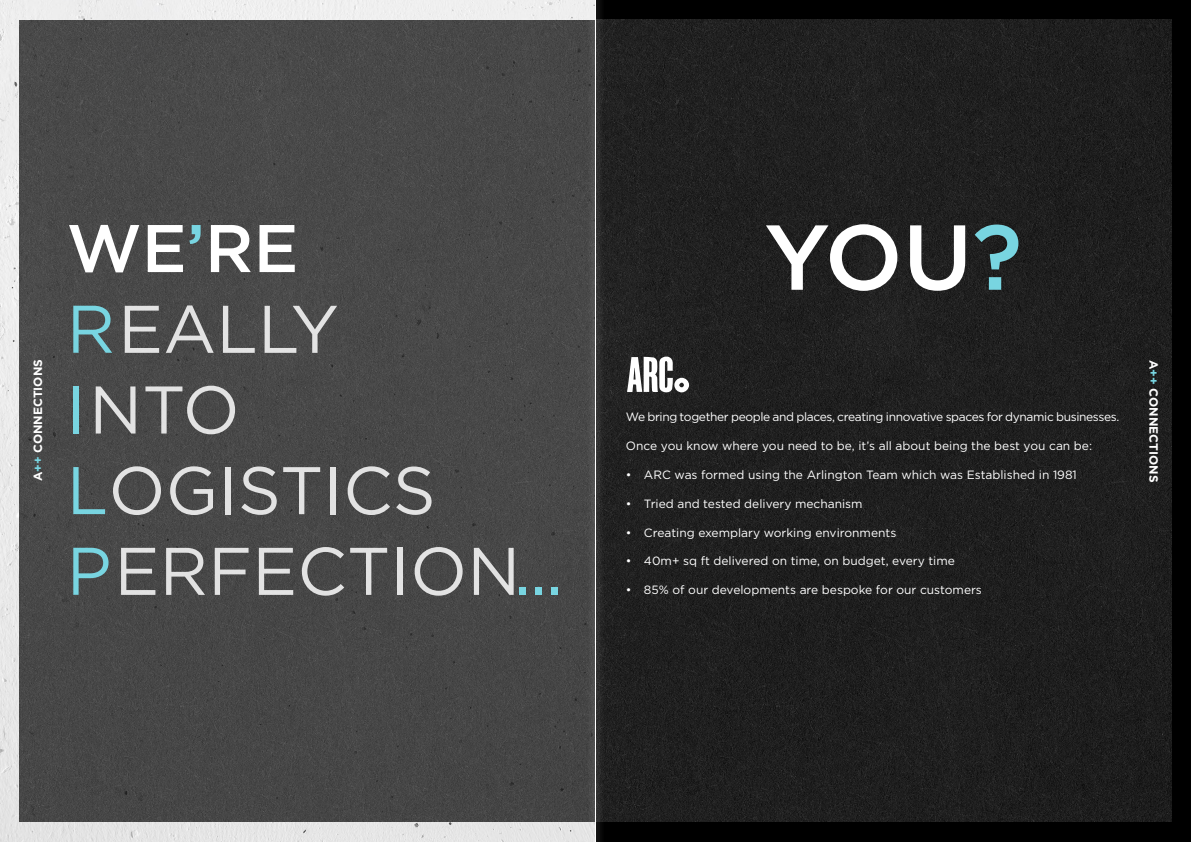
<style>
.page{position:relative;width:1191px;height:842px;background:#fff}
.page>*{position:absolute;margin:0;border:0;box-sizing:border-box;transform-origin:0 0}
.t1{font:500 92px "Gotham";color:#fff}
.t2{font:67.2px/80.7px "Gotham";color:#fff}
.t3{font:12px "Gotham";color:#fff}
.t4{font:12px "Gotham";letter-spacing:-.03em;color:#fff}
.t5{font:700 12px "Gotham";color:#fff}
.s1{color:#78d5e1}
.s2{font-weight:500}
.s3{font-weight:500;color:#78d5e1}
</style>
<div class="page">
<img style="left:0;top:0;width:586px;height:842px">
<div style="left:595px;top:0;width:596px;height:842px;background:#000"></div>
<img style="left:20px;top:20px;width:1151px;height:802px">
<div style="left:586px;top:0;width:18px;height:842px;background:#fff;opacity:.19"></div>
<hr style="left:595px;top:0;width:1px;height:842px;background:#fff">
<svg style="left:627px;top:357px;width:62px;height:36px;background:#9b9b9b"></svg>
<p class="t5" style="left:30px;top:481px;width:124px;rotate:-90deg">A<span class="s1">++</span> CONNECTIONS</p>
<h2 class="t2" style="left:67px;top:206px;width:498px"><span class="s2">WE</span><span class="s3">’</span><span class="s2">RE<br></span><span class="s1">R</span>EALLY<br><span class="s1">I</span>NTO<br><span class="s1">L</span>OGISTICS<br><span class="s1">P</span>ERFECTION<span class="s1">...</span></h2>
<h1 class="t1" style="left:764px;top:197px;width:259px">YOU<span class="s1">?</span></h1>
<p class="t4" style="left:626px;top:409px;width:495px">We bring together people and places, creating innovative spaces for dynamic businesses.</p>
<p class="t3" style="left:626px;top:438px;width:467px">Once you know where you need to be, it’s all about being the best you can be:</p>
<p class="t3" style="left:626px;top:467px;width:452px">• ARC was formed using the Arlington Team which was Established in 1981</p>
<p class="t3" style="left:626px;top:496px;width:238px">• Tried and tested delivery mechanism</p>
<p class="t3" style="left:626px;top:525px;width:272px">• Creating exemplary working environments</p>
<p class="t3" style="left:626px;top:553px;width:330px">• 40m+ sq ft delivered on time, on budget, every time</p>
<p class="t3" style="left:626px;top:582px;width:357px">• 85% of our developments are bespoke for our customers</p>
<p class="t5" style="left:1161px;top:360px;width:124px;rotate:90deg">A<span class="s1">++</span> CONNECTIONS</p>
</div>
